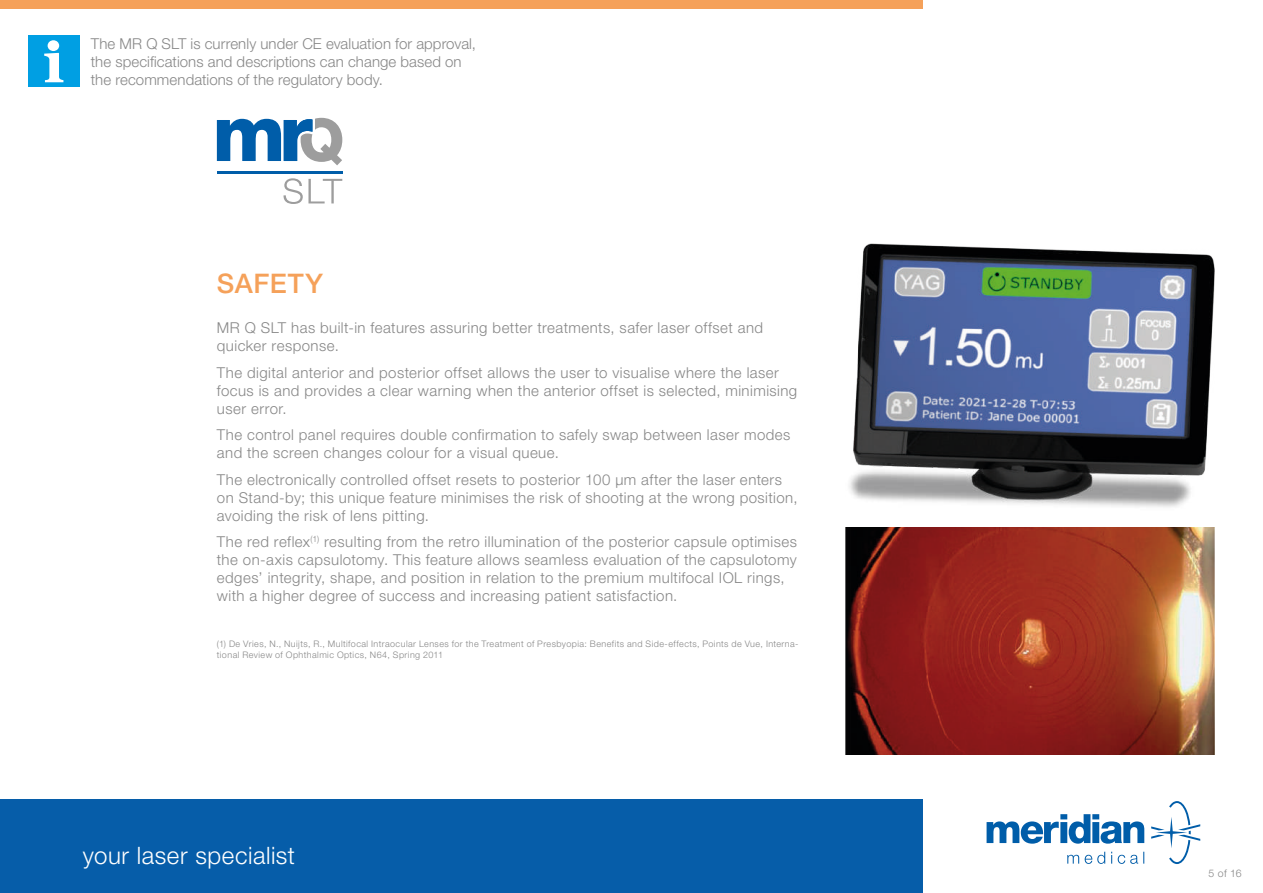
<style>
.page{position:relative;width:1263px;height:893px;background:#fff}
.page>*{position:absolute;margin:0;border:0;box-sizing:border-box;transform-origin:0 0}
.t1{font:500 27px "Helvetica Neue LTW1 G";letter-spacing:.025em;color:#f5a15a}
.t2{font:300 24px "Helvetica Neue LTW1 G";letter-spacing:.02em;color:#fff}
.t3{font:300 15px/18px "Helvetica Neue LTW1 G";letter-spacing:.03em;color:#878787}
.t4{font:300 15px/18px "Helvetica Neue LTW1 G";letter-spacing:.005em;color:#878787}
.t5{font:300 10.5px "Helvetica Neue LTW1 G";color:#878787}
.t6{font:300 9px/10.8px "Helvetica Neue LTW1 G";letter-spacing:.05em;color:#878787}
</style>
<div class="page">
<svg style="left:986px;top:801px;width:214px;height:63px"></svg>
<div style="left:0;top:799px;width:923px;height:94px;background:#065da9"></div>
<div style="left:0;top:0;width:923px;height:9px;background:#f5a15a"></div>
<div style="left:28px;top:36px;width:51px;height:51px;background:#009fe3"></div>
<svg style="left:44px;top:40px;width:19px;height:42px"></svg>
<svg style="left:217px;top:118px;width:125px;height:47px"></svg>
<hr style="left:217px;top:172px;width:125px;height:2px;background:#005da9">
<svg style="left:283px;top:178px;width:59px;height:26px"></svg>
<img style="left:849px;top:243px;width:365px;height:264px">
<img style="left:845px;top:527px;width:369px;height:228px">
<p class="t4" style="left:91px;top:34px;width:387px">The MR Q SLT is currenly under CE evaluation for approval, the specifications and descriptions can change based on the recommendations of the regulatory body.</p>
<h1 class="t1" style="left:217px;top:267px;width:108px">SAFETY</h1>
<p class="t3" style="left:217px;top:319px;width:548px">MR Q SLT has built-in features assuring better treatments, safer laser offset and quicker response.</p>
<p class="t3" style="left:217px;top:363px;width:582px">The digital anterior and posterior offset allows the user to visualise where the laser focus is and provides a clear warning when the anterior offset is selected, minimising user error.</p>
<p class="t3" style="left:217px;top:426px;width:575px">The control panel requires double confirmation to safely swap between laser modes and the screen changes colour for a visual queue.</p>
<p class="t3" style="left:217px;top:470px;width:582px">The electronically controlled offset resets to posterior 100 μm after the laser enters on Stand-by; this unique feature minimises the risk of shooting at the wrong position, avoiding the risk of lens pitting.</p>
<p class="t3" style="left:217px;top:533px;width:582px">The red reflex<sup>(1)</sup> resulting from the retro illumination of the posterior capsule optimises the on-axis capsulotomy. This feature allows seamless evaluation of the capsulotomy edges’ integrity, shape, and position in relation to the premium multifocal IOL rings, with a higher degree of success and increasing patient satisfaction.</p>
<p class="t6" style="left:217px;top:639px;width:583px">(1) De Vries, N., Nuijts, R., Multifocal Intraocular Lenses for the Treatment of Presbyopia: Benefits and Side-effects, Points de Vue, Interna&shy;tional Review of Ophthalmic Optics, N64, Spring 2011</p>
<h2 class="t2" style="left:83px;top:841px;width:214px">your laser specialist</h2>
<p class="t5" style="left:1208px;top:867px;width:35px">5 of 16</p>
</div>
